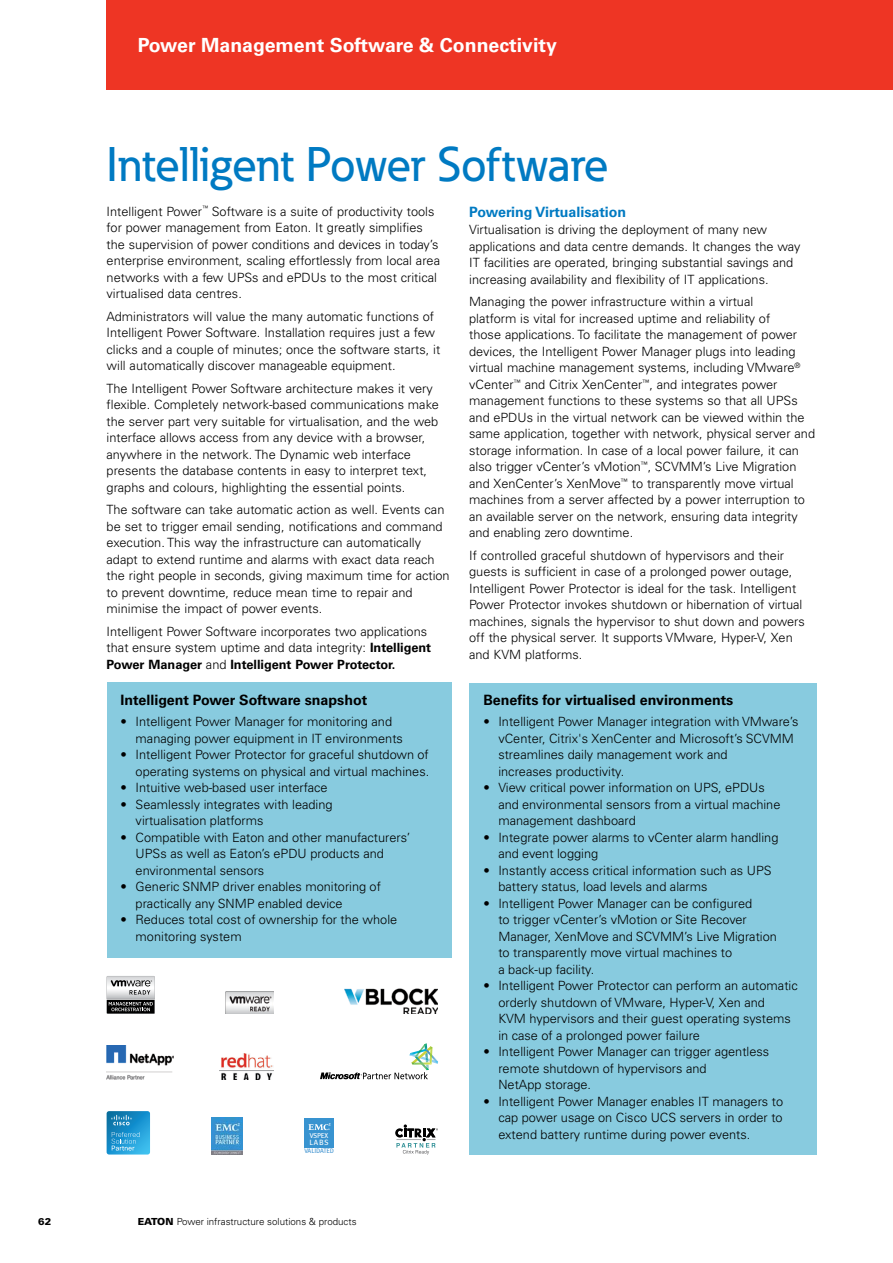
<style>
.page{position:relative;width:893px;height:1263px;background:#fff}
.page>*{position:absolute;margin:0;border:0;box-sizing:border-box;transform-origin:0 0}
.t1{font:500 48px "Eaton";letter-spacing:-.01em;color:#007ac2}
.t2{font:700 19.5px "Univers LT Std";color:#fff}
.t3{font:700 14.25px "Univers LT Std";color:#000}
.t4{font:700 14.25px "Univers LT Std";color:#007ac2}
.t5{font:300 12.75px/16.5px "Univers LT Pro 45";color:#000}
.t6{font:700 12.75px "Univers LT Std";color:#000}
.t7{font:300 9.75px "Univers LT Pro 45";color:#000}
.t8{font:900 9.75px "Univers LT Std";color:#000}
.t9{font:7.65px "Meta Book Caps";color:#fff}
.t10{font:7.05px "Meta Book Caps";letter-spacing:-.045em;color:#fff}
.t11{font:6.6px "Meta Book Caps";letter-spacing:-.025em;color:#4495d1}
.s1{font-family:"Univers LT Std";font-weight:700}
.s2{font-family:"Univers LT Pro 45";font-weight:300}
.s3{font-family:"Univers LT Std";font-weight:900}
</style>
<div class="page">
<div style="left:107px;top:0;width:786px;height:89px;background:#ee3524"></div>
<div style="left:469px;top:683px;width:347px;height:471px;background:#88cbdf"></div>
<div style="left:107px;top:683px;width:345px;height:275px;background:#88cbdf"></div>
<img style="left:107px;top:1046px;width:67px;height:33px">
<svg style="left:107px;top:1111px;width:43px;height:43px;background:#2d9cd0"></svg>
<div style="left:304px;top:1118px;width:30px;height:29px;background:#3893d0"></div>
<svg style="left:308px;top:1123px;width:23px;height:7px"></svg>
<img style="left:211px;top:1118px;width:32px;height:36px">
<img style="left:220px;top:1053px;width:54px;height:26px">
<svg style="left:395px;top:1124px;width:43px;height:30px"></svg>
<svg style="left:320px;top:1043px;width:118px;height:36px"></svg>
<img style="left:226px;top:991px;width:48px;height:23px">
<img style="left:344px;top:988px;width:94px;height:26px">
<svg style="left:107px;top:976px;width:48px;height:38px;background:#8f9091"></svg>
<h2 class="t2" style="left:138px;top:34px;width:421px">Power Management Software &amp; Connectivity</h2>
<h1 class="t1" style="left:107px;top:135px;width:503px">Intelligent Power Software</h1>
<p class="t5" style="left:107px;top:203px;width:335px">Intelligent Power<sup>™</sup> Software is a suite of productivity tools for power management from Eaton. It greatly simplifies the supervision of power conditions and devices in today’s enterprise environment, scaling effortlessly from local area networks with a few UPSs and ePDUs to the most critical virtualised data centres.</p>
<p class="t5" style="left:107px;top:308px;width:335px">Administrators will value the many automatic functions of Intelligent Power Software. Installation requires just a few clicks and a couple of minutes; once the software starts, it will automatically discover manageable equipment.</p>
<p class="t5" style="left:107px;top:380px;width:334px">The Intelligent Power Software architecture makes it very flexible. Completely network-based communications make the server part very suitable for virtualisation, and the web interface allows access from any device with a browser, anywhere in the network. The Dynamic web interface presents the database contents in easy to interpret text, graphs and colours, highlighting the essential points.</p>
<p class="t5" style="left:107px;top:501px;width:345px">The software can take automatic action as well. Events can be set to trigger email sending, notifications and command execution. This way the infrastructure can automatically adapt to extend runtime and alarms with exact data reach the right people in seconds, giving maximum time for action to prevent downtime, reduce mean time to repair and minimise the impact of power events.</p>
<p class="t5" style="left:107px;top:623px;width:326px">Intelligent Power Software incorporates two applications that ensure system uptime and data integrity: <span class="s1">Intelligent</span></p>
<p class="t6" style="left:107px;top:657px;width:290px">Power Manager <span class="s2">and</span> Intelligent Power Protector.</p>
<p class="t3" style="left:121px;top:692px;width:248px">Intelligent Power Software snapshot</p>
<p class="t5" style="left:136px;top:713px;width:269px;text-indent:-15px">• Intelligent Power Manager for monitoring and managing power equipment in IT environments</p>
<p class="t5" style="left:121px;top:746px;width:310px;text-align:right">• Intelligent Power Protector for graceful shutdown of operating systems on physical and virtual machines.</p>
<p class="t5" style="left:121px;top:779px;width:208px">• Intuitive web-based user interface</p>
<p class="t5" style="left:136px;top:796px;width:198px;text-indent:-15px">• Seamlessly integrates with leading virtualisation platforms</p>
<p class="t5" style="left:136px;top:829px;width:276px;text-indent:-15px">• Compatible with Eaton and other manufacturers’<br>UPSs as well as Eaton’s ePDU products and environmental sensors</p>
<p class="t5" style="left:136px;top:878px;width:247px;text-indent:-15px">• Generic SNMP driver enables monitoring of practically any SNMP enabled device</p>
<p class="t5" style="left:136px;top:911px;width:263px;text-indent:-15px">• Reduces total cost of ownership for the whole monitoring system</p>
<p class="t10" style="left:310px;top:1131px;width:20px">VSPEX</p>
<p class="t9" style="left:309px;top:1137px;width:21px">LABS</p>
<p class="t11" style="left:304px;top:1147px;width:31px">VALIDATED</p>
<p class="t4" style="left:469px;top:203px;width:159px">Powering Virtualisation</p>
<p class="t5" style="left:469px;top:221px;width:333px">Virtualisation is driving the deployment of many new applications and data centre demands. It changes the way IT facilities are operated, bringing substantial savings and increasing availability and flexibility of IT applications.</p>
<p class="t5" style="left:469px;top:293px;width:347px">Managing the power infrastructure within a virtual<br>platform is vital for increased uptime and reliability of<br>those applications. To facilitate the management of power devices, the Intelligent Power Manager plugs into leading virtual machine management systems, including VMware<sup>® </sup>vCenter<sup>™</sup> and Citrix XenCenter<sup>™</sup>, and integrates power management functions to these systems so that all UPSs and ePDUs in the virtual network can be viewed within the same application, together with network, physical server and storage information. In case of a local power failure, it can also trigger vCenter’s vMotion<sup>™</sup>, SCVMM’s Live Migration and XenCenter’s XenMove<sup>™</sup> to transparently move virtual machines from a server affected by a power interruption to an available server on the network, ensuring data integrity and enabling zero downtime.</p>
<p class="t5" style="left:469px;top:547px;width:337px">If controlled graceful shutdown of hypervisors and their guests is sufficient in case of a prolonged power outage, Intelligent Power Protector is ideal for the task. Intelligent Power Protector invokes shutdown or hibernation of virtual machines, signals the hypervisor to shut down and powers off the physical server. It supports VMware, Hyper-V, Xen and KVM platforms.</p>
<p class="t3" style="left:483px;top:692px;width:252px">Benefits for virtualised environments</p>
<p class="t5" style="left:498px;top:713px;width:302px;text-indent:-15px">• Intelligent Power Manager integration with VMware’s vCenter, Citrix's XenCenter and Microsoft’s SCVMM streamlines daily management work and<br>increases productivity.</p>
<p class="t5" style="left:498px;top:779px;width:284px;text-indent:-15px">• View critical power information on UPS, ePDUs and environmental sensors from a virtual machine management dashboard</p>
<p class="t5" style="left:498px;top:829px;width:282px;text-indent:-15px">• Integrate power alarms to vCenter alarm handling and event logging</p>
<p class="t5" style="left:498px;top:862px;width:275px;text-indent:-15px">• Instantly access critical information such as UPS battery status, load levels and alarms</p>
<p class="t5" style="left:498px;top:895px;width:280px;text-indent:-15px">• Intelligent Power Manager can be configured<br>to trigger vCenter’s vMotion or Site Recover Manager, XenMove and SCVMM’s Live Migration to transparently move virtual machines to<br>a back-up facility.</p>
<p class="t5" style="left:498px;top:977px;width:301px;text-indent:-15px">• Intelligent Power Protector can perform an automatic orderly shutdown of VMware, Hyper-V, Xen and<br>KVM hypervisors and their guest operating systems in case of a prolonged power failure</p>
<p class="t5" style="left:498px;top:1043px;width:272px;text-indent:-15px">• Intelligent Power Manager can trigger agentless remote shutdown of hypervisors and<br>NetApp storage.</p>
<p class="t5" style="left:498px;top:1093px;width:286px;text-align:justify;text-indent:-15px">• Intelligent Power Manager enables IT managers to cap power usage on Cisco UCS servers in order to extend battery runtime during power events.</p>
<p class="t8" style="left:38px;top:1215px;width:15px">62</p>
<p class="t7" style="left:138px;top:1215px;width:220px"><span class="s3">EATON</span> Power infrastructure solutions &amp; products</p>
</div>
